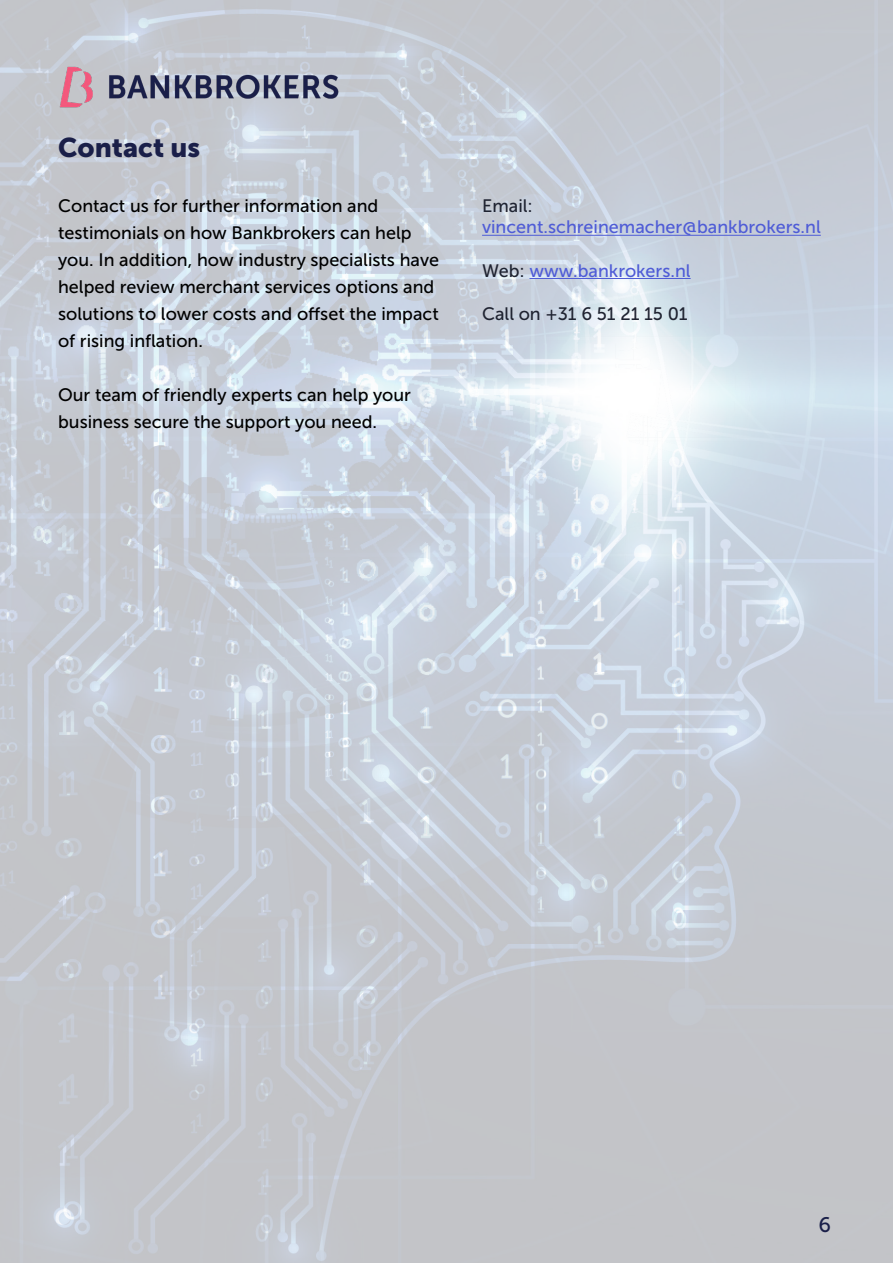
<style>
.page{position:relative;width:893px;height:1263px;background:#fff}
.page>*{position:absolute;margin:0;border:0;box-sizing:border-box;transform-origin:0 0}
.t1{font:27px "Museo Sans 900";color:#1a1f49}
.t2{font:21px "Museo Sans 500";color:#1a1f49}
.t3{font:18px/27px "Museo Sans 500";color:#000}
.t4{font:18px "Museo Sans 500";color:#4f5cd6}
.t5{font:18px "Museo Sans 500";color:#1f2331}
.s1{color:#1f2331}
</style>
<div class="page">
<img style="left:0;top:0;width:893px;height:1263px">
<img style="left:30px;top:39px;width:338px;height:96px">
<hr style="left:482px;top:235px;width:339px;height:1px;background:#4f5cd6">
<hr style="left:529px;top:278px;width:162px;height:1px;background:#4f5cd6">
<h1 class="t1" style="left:58px;top:132px;width:144px">Contact us</h1>
<p class="t3" style="left:58px;top:192px;width:382px">Contact us for further information and testimonials on how Bankbrokers can help you. In addition, how industry specialists have helped review merchant services options and solutions to lower costs and offset the impact of rising inflation.</p>
<p class="t3" style="left:58px;top:381px;width:354px">Our team of friendly experts can help your business secure the support you need.</p>
<p class="t5" style="left:482px;top:196px;width:52px">Email:</p>
<p class="t4" style="left:482px;top:217px;width:340px">vincent.schreinemacher@bankbrokers.nl</p>
<p class="t4" style="left:482px;top:261px;width:210px"><span class="s1">Web:</span> www.bankrokers.nl</p>
<p class="t5" style="left:482px;top:304px;width:207px">Call on +31 6 51 21 15 01</p>
<p class="t2" style="left:819px;top:1214px;width:14px">6</p>
</div>
